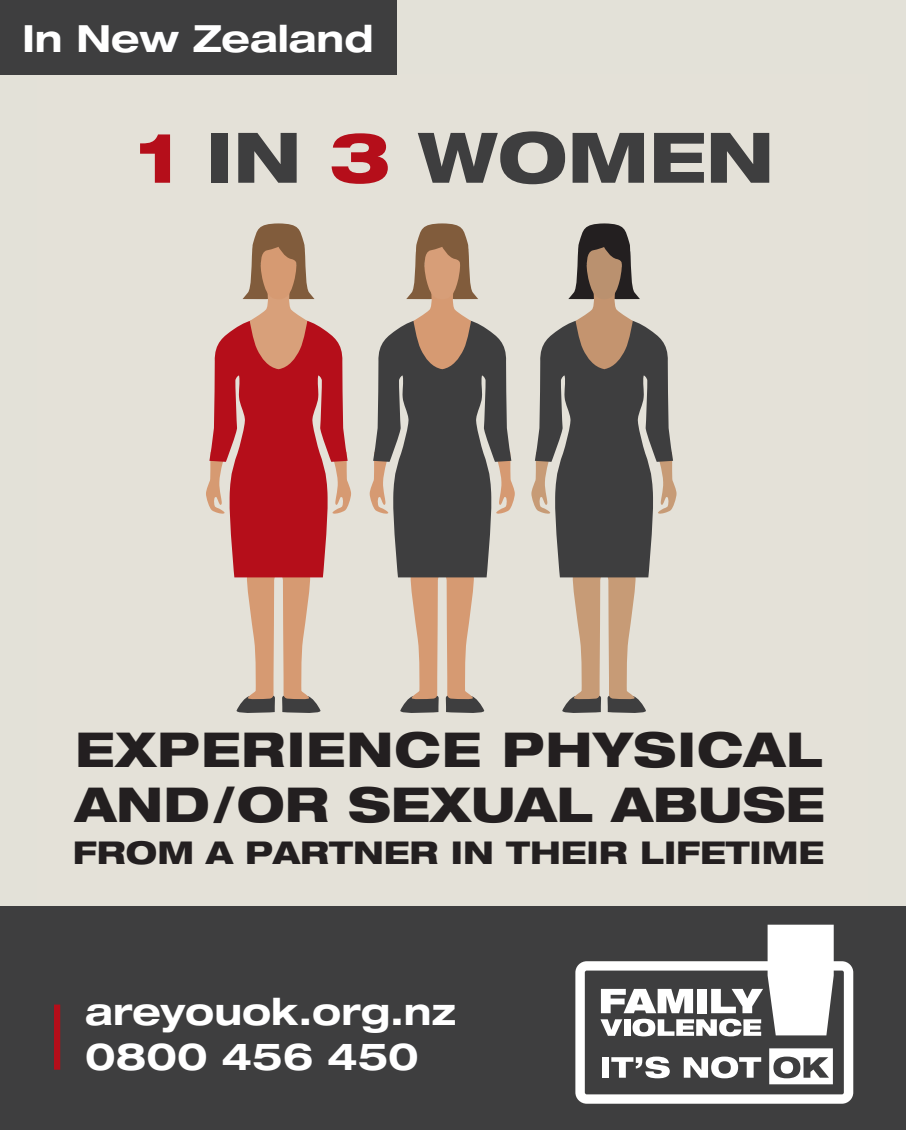
<style>
.page{position:relative;width:906px;height:1130px;background:#fff}
.page>*{position:absolute;margin:0;border:0;box-sizing:border-box;transform-origin:0 0}
.t1{font:800 expanded 69.75px "Helvetica Neue";color:#3e3e3f}
.t2{font:800 expanded 48.15px/55.5px "Helvetica Neue";letter-spacing:.02em;color:#231f20}
.t3{font:700 expanded 37.5px/45px "Helvetica Neue";color:#fff}
.t4{font:800 expanded 31.5px "Helvetica Neue";color:#231f20}
.s1{color:#b50e1a}
</style>
<div class="page">
<div style="left:0;top:0;width:906px;height:906px;background:#e3e1d8"></div>
<svg style="left:531px;top:223px;width:146px;height:490px"></svg>
<svg style="left:370px;top:223px;width:145px;height:490px"></svg>
<svg style="left:206px;top:223px;width:145px;height:490px"></svg>
<div style="left:0;top:906px;width:906px;height:224px;background:#3e3e3f"></div>
<div style="left:54px;top:1004px;width:6px;height:65px;background:#b50e1a"></div>
<svg style="left:575px;top:924px;width:278px;height:179px"></svg>
<div style="left:781px;top:1061px;width:12px;height:12px;background:#fff;border-radius:50%"></div>
<div style="left:0;top:0;width:396px;height:75px;background:#3e3e3f"></div>
<p class="t3" style="left:22px;top:15px;width:353px">In New Zealand</p>
<h1 class="t1" style="left:137px;top:113px;width:639px"><span class="s1">1</span> IN <span class="s1">3</span> WOMEN</h1>
<p class="t2" style="left:75px;top:720px;width:751px">EXPERIENCE PHYSICAL<br>AND/OR SEXUAL ABUSE</p>
<p class="t4" style="left:73px;top:832px;width:753px">FROM A PARTNER IN THEIR LIFETIME</p>
<p class="t3" style="left:85px;top:987px;width:372px">areyouok.org.nz<br>0800 456 450</p>
</div>
